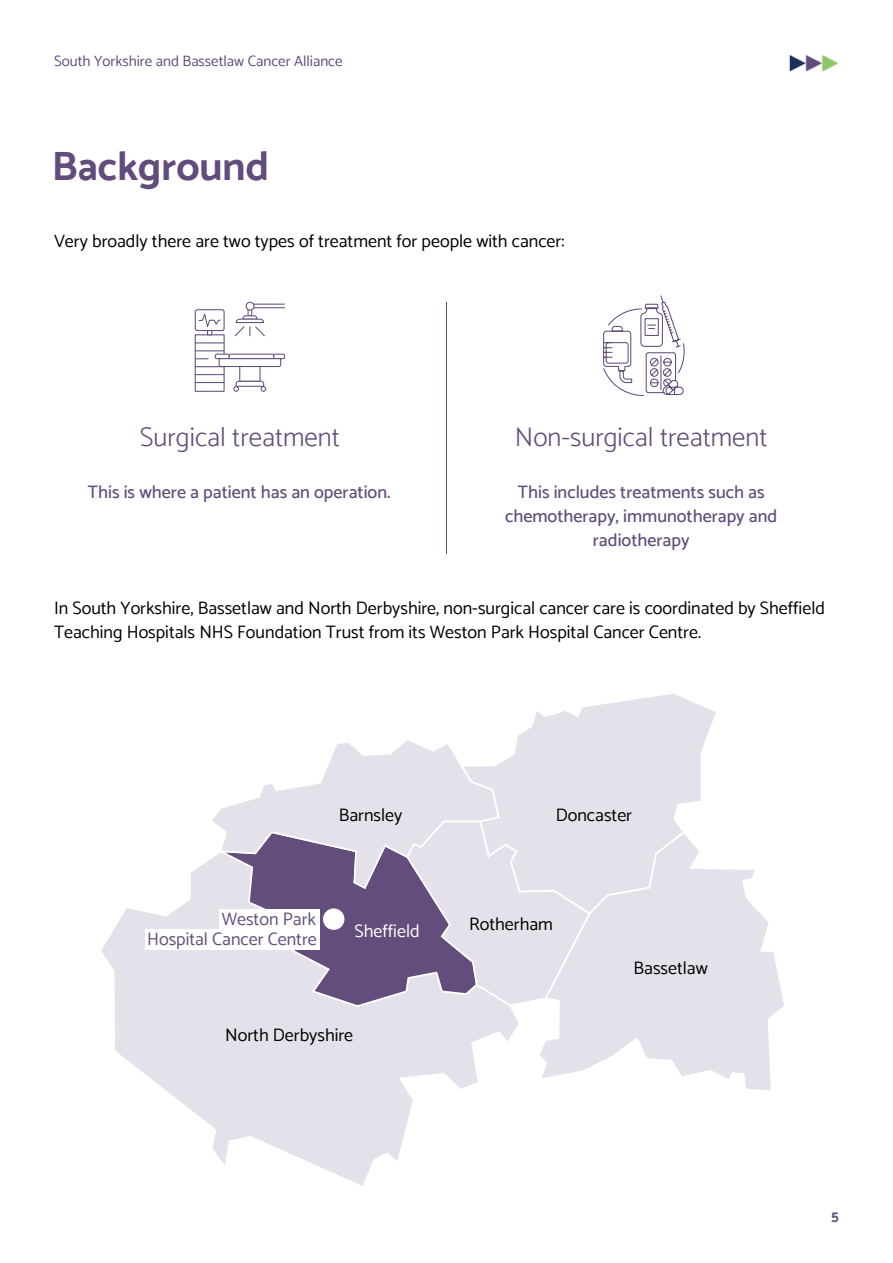
<style>
.page{position:relative;width:893px;height:1263px;background:#fff}
.page>*{position:absolute;margin:0;border:0;box-sizing:border-box;transform-origin:0 0}
.t1{font:700 40.8px "Catamaran";color:#614c7c}
.t2{font:300 27px "Catamaran";color:#624d7c}
.Body{font:18px/24px "Catamaran";color:#000}
.Body-2{font:500 18px/24px "Catamaran";color:#624d7c;text-align:center}
.t3{font:18px/20.2px "Catamaran";color:#624d7c;text-align:right}
.t4{font:18px "Catamaran";color:#fff}
.t5{font:15px "Catamaran";color:#624d7c}
.t6{font:700 15px "Catamaran";color:#624d7c}
</style>
<div class="page">
<img style="left:789px;top:55px;width:49px;height:17px">
<div style="left:195px;top:334px;width:30px;height:58px;background:#fff;border:1px solid #624d7c"></div>
<div style="left:246px;top:302px;width:9px;height:9px;border:1px solid #624d7c;border-radius:50%"></div>
<svg style="left:234px;top:303px;width:51px;height:34px"></svg>
<div style="left:195px;top:309px;width:30px;height:22px;border:1px solid #624d7c;border-radius:2px"></div>
<svg style="left:198px;top:313px;width:23px;height:22px"></svg>
<svg style="left:195px;top:342px;width:29px;height:1px"></svg>
<svg style="left:195px;top:374px;width:29px;height:1px"></svg>
<svg style="left:195px;top:382px;width:29px;height:1px"></svg>
<svg style="left:195px;top:350px;width:90px;height:18px"></svg>
<div style="left:239px;top:366px;width:22px;height:16px;background:#fff;border:1px solid #624d7c"></div>
<svg style="left:233px;top:380px;width:33px;height:12px"></svg>
<svg style="left:603px;top:295px;width:82px;height:101px"></svg>
<hr style="left:446px;top:302px;width:1px;height:252px;background:#624d7c">
<svg style="left:101px;top:861px;width:418px;height:325px"></svg>
<svg style="left:208px;top:740px;width:328px;height:267px"></svg>
<svg style="left:459px;top:694px;width:257px;height:222px"></svg>
<svg style="left:536px;top:830px;width:248px;height:260px"></svg>
<div style="left:323px;top:908px;width:21px;height:22px;background:#fff;border-radius:50%"></div>
<div style="left:220px;top:909px;width:100px;height:20px;background:#fff"></div>
<div style="left:145px;top:929px;width:175px;height:21px;background:#fff"></div>
<p class="t5" style="left:54px;top:52px;width:290px">South Yorkshire and Bassetlaw Cancer Alliance</p>
<p class="t1" style="left:52px;top:142px;width:219px">Background</p>
<p class="Body" style="left:54px;top:229px;width:512px">Very broadly there are two types of treatment for people with cancer:</p>
<p class="t2" style="left:140px;top:420px;width:201px">Surgical treatment</p>
<p class="Body-2" style="left:88px;top:480px;width:304px">This is where a patient has an operation.</p>
<p class="t2" style="left:515px;top:420px;width:254px">Non-surgical treatment</p>
<p class="Body-2" style="left:505px;top:480px;width:274px">This includes treatments such as chemotherapy, immunotherapy and radiotherapy</p>
<p class="Body" style="left:54px;top:595px;width:772px">In South Yorkshire, Bassetlaw and North Derbyshire, non-surgical cancer care is coordinated by Sheffield<br>Teaching Hospitals NHS Foundation Trust from its Weston Park Hospital Cancer Centre.</p>
<p class="Body" style="left:339px;top:802px;width:65px">Barnsley</p>
<p class="t3" style="left:147px;top:908px;width:171px">Weston Park<br>Hospital Cancer Centre</p>
<p class="t4" style="left:355px;top:920px;width:66px">Sheffield</p>
<p class="Body" style="left:225px;top:1023px;width:130px">North Derbyshire</p>
<p class="Body" style="left:556px;top:802px;width:78px">Doncaster</p>
<p class="Body" style="left:469px;top:912px;width:85px">Rotherham</p>
<p class="Body" style="left:634px;top:955px;width:76px">Bassetlaw</p>
<p class="t6" style="left:831px;top:1206px;width:9px">5</p>
</div>
